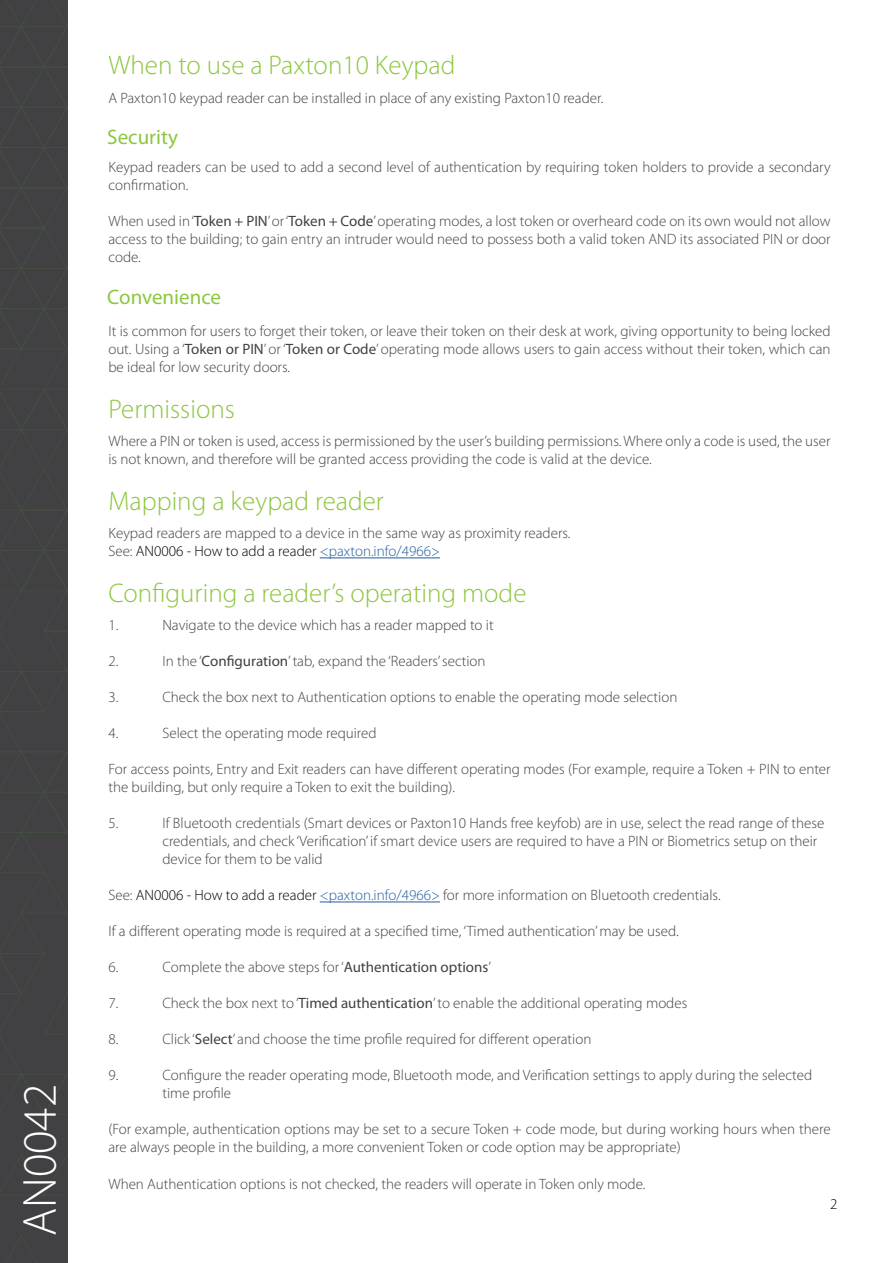
<style>
.page{position:relative;width:893px;height:1263px;background:#fff}
.page>*{position:absolute;margin:0;border:0;box-sizing:border-box;transform-origin:0 0}
.t1{font:300 48px "Myriad Pro";color:#fff}
.t2{font:300 27px "Myriad Pro";color:#8dc63f}
.t3{font:21px "Myriad Pro";color:#8dc63f}
.t4{font:300 15px/18px "Myriad Pro";color:#414042}
.t5{font:300 15px "Myriad Pro";color:#000}
.s1{font-weight:400}
.s2{color:#000}
.s3{color:#215e9e}
</style>
<div class="page">
<div style="left:0;top:0;width:67px;height:1263px;background:#414042"></div>
<svg style="left:6px;top:1235px;width:31px;height:28px"></svg>
<svg style="left:0;top:0;width:67px;height:1196px"></svg>
<hr style="left:320px;top:557px;width:120px;height:1px;background:#215e9e">
<hr style="left:320px;top:901px;width:120px;height:1px;background:#215e9e">
<h1 class="t1" style="left:11px;top:1236px;width:154px;rotate:-90deg">AN0042</h1>
<h2 class="t2" style="left:108px;top:49px;width:349px">When to use a Paxton10 Keypad</h2>
<p class="t4" style="left:108px;top:88px;width:497px">A Paxton10 keypad reader can be installed in place of any existing Paxton10 reader.</p>
<h3 class="t3" style="left:107px;top:124px;width:72px">Security</h3>
<p class="t4" style="left:108px;top:158px;width:724px">Keypad readers can be used to add a second level of authentication by requiring token holders to provide a secondary confirmation.</p>
<p class="t4" style="left:108px;top:212px;width:724px;text-align:justify">When used in ‘<span class="s1">Token + PIN</span>’ or ‘<span class="s1">Token + Code</span>’ operating modes, a lost token or overheard code on its own would not allow access to the building; to gain entry an intruder would need to possess both a valid token AND its associated PIN or door code.</p>
<h3 class="t3" style="left:107px;top:284px;width:115px">Convenience</h3>
<p class="t4" style="left:108px;top:322px;width:724px;text-align:justify">It is common for users to forget their token, or leave their token on their desk at work, giving opportunity to being locked out. Using a ‘<span class="s1">Token or PIN</span>’ or ‘<span class="s1">Token or Code</span>’ operating mode allows users to gain access without their token, which can be ideal for low security doors.</p>
<h2 class="t2" style="left:108px;top:393px;width:128px">Permissions</h2>
<p class="t4" style="left:108px;top:432px;width:724px">Where a PIN or token is used, access is permissioned by the user’s building permissions. Where only a code is used, the user is not known, and therefore will be granted access providing the code is valid at the device.</p>
<h2 class="t2" style="left:108px;top:485px;width:277px">Mapping a keypad reader</h2>
<p class="t4" style="left:108px;top:524px;width:464px">Keypad readers are mapped to a device in the same way as proximity readers.<br>See: <span class="s2">AN0006 - How to add a reader</span> <span class="s3">&lt;paxton.info/4966&gt;</span></p>
<h2 class="t2" style="left:108px;top:577px;width:420px">Configuring a reader’s operating mode</h2>
<p class="t4" style="left:108px;top:616px;width:11px">1.</p>
<p class="t4" style="left:162px;top:616px;width:333px">Navigate to the device which has a reader mapped to it</p>
<p class="t4" style="left:108px;top:652px;width:11px">2.</p>
<p class="t4" style="left:162px;top:652px;width:325px">In the ‘<span class="s1">Configuration</span>’ tab, expand the ‘Readers’ section</p>
<p class="t4" style="left:108px;top:688px;width:11px">3.</p>
<p class="t4" style="left:162px;top:688px;width:516px">Check the box next to Authentication options to enable the operating mode selection</p>
<p class="t4" style="left:108px;top:724px;width:11px">4.</p>
<p class="t4" style="left:162px;top:724px;width:216px">Select the operating mode required</p>
<p class="t4" style="left:108px;top:760px;width:724px">For access points, Entry and Exit readers can have different operating modes (For example, require a Token + PIN to enter the building, but only require a Token to exit the building).</p>
<p class="t4" style="left:108px;top:814px;width:11px">5.</p>
<p class="t4" style="left:162px;top:814px;width:663px">If Bluetooth credentials (Smart devices or Paxton10 Hands free keyfob) are in use, select the read range of these credentials, and check ‘Verification’ if smart device users are required to have a PIN or Biometrics setup on their device for them to be valid</p>
<p class="t4" style="left:108px;top:886px;width:614px">See: <span class="s2">AN0006 - How to add a reader</span> <span class="s3">&lt;paxton.info/4966&gt;</span> for more information on Bluetooth credentials.</p>
<p class="t4" style="left:108px;top:922px;width:572px">If a different operating mode is required at a specified time, ‘Timed authentication’ may be used.</p>
<p class="t4" style="left:108px;top:958px;width:11px">6.</p>
<p class="t4" style="left:162px;top:958px;width:330px">Complete the above steps for ‘<span class="s1">Authentication options</span>’</p>
<p class="t4" style="left:108px;top:994px;width:11px">7.</p>
<p class="t4" style="left:162px;top:994px;width:526px">Check the box next to ‘<span class="s1">Timed authentication</span>’ to enable the additional operating modes</p>
<p class="t4" style="left:108px;top:1030px;width:11px">8.</p>
<p class="t4" style="left:162px;top:1030px;width:431px">Click ‘<span class="s1">Select</span>’ and choose the time profile required for different operation</p>
<p class="t4" style="left:108px;top:1066px;width:11px">9.</p>
<p class="t4" style="left:162px;top:1066px;width:651px">Configure the reader operating mode, Bluetooth mode, and Verification settings to apply during the selected time profile</p>
<p class="t4" style="left:108px;top:1120px;width:724px">(For example, authentication options may be set to a secure Token + code mode, but during working hours when there are always people in the building, a more convenient Token or code option may be appropriate)</p>
<p class="t4" style="left:108px;top:1174px;width:539px">When Authentication options is not checked, the readers will operate in Token only mode.</p>
<p class="t5" style="left:830px;top:1195px;width:9px">2</p>
</div>
